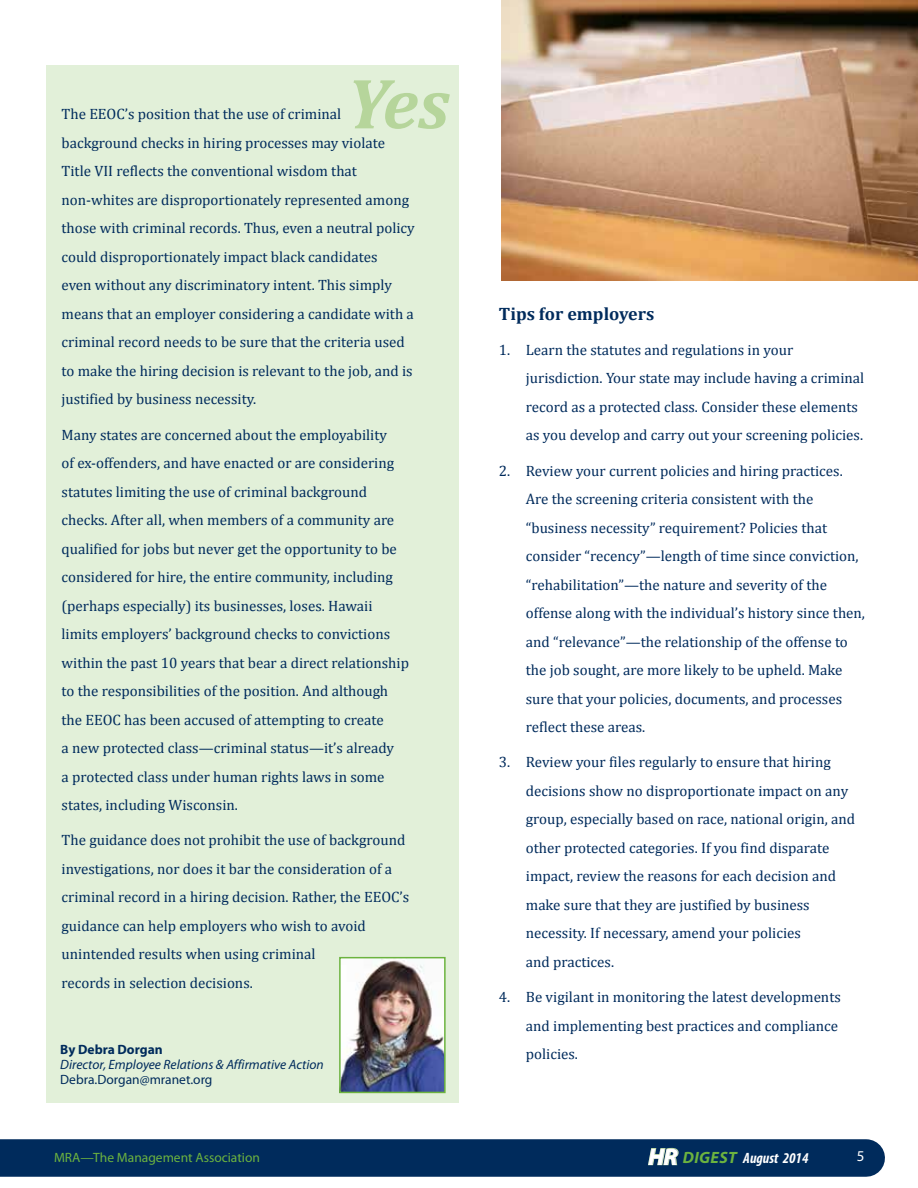
<style>
.page{position:relative;width:918px;height:1188px;background:#fff}
.page>*{position:absolute;margin:0;border:0;box-sizing:border-box;transform-origin:0 0}
.t1{font:italic 700 72px "Cambria";color:#b6d59b}
.t2{font:700 18px "Cambria";color:#002b5c}
.t3{font:15px/28.5px "Cambria";color:#002b5c}
.t4{font:italic 700 condensed 15px "Myriad Pro";color:#fff}
.t5{font:15px "Myriad Pro";color:#fff}
.t6{font:italic 13.5px "Myriad Pro";color:#002b5c}
.t7{font:13.5px "Myriad Pro";color:#6cb33f}
.t8{font:13.5px "Myriad Pro";color:#002b5c}
.t9{font:700 13.5px "Myriad Pro";color:#002b5c}
.s1{font-weight:900;font-stretch:normal;font-size:24px}
.s2{font-stretch:normal;font-size:16.35px;color:#6cb33f}
</style>
<div class="page">
<div style="left:0;top:1139px;width:866px;height:38px;background:#002b5c"></div>
<svg style="left:648px;top:1147px;width:31px;height:19px"></svg>
<div style="left:46px;top:65px;width:413px;height:1037px;background:#e2f0d9"></div>
<img style="left:339px;top:956px;width:107px;height:138px">
<img style="left:501px;top:0;width:417px;height:280px">
<h1 class="t1" style="left:347px;top:53px;width:104px">Yes</h1>
<p class="t3" style="left:62px;top:100px;width:355px">The EEOC’s position that the use of criminal background checks in hiring processes may violate Title VII reflects the conventional wisdom that non-whites are disproportionately represented among those with criminal records. Thus, even a neutral policy could disproportionately impact black candidates<br>even without any discriminatory intent. This simply means that an employer considering a candidate with a criminal record needs to be sure that the criteria used to make the hiring decision is relevant to the job, and is justified by business necessity.</p>
<p class="t3" style="left:62px;top:420px;width:349px">Many states are concerned about the employability<br>of ex-offenders, and have enacted or are considering statutes limiting the use of criminal background checks. After all, when members of a community are qualified for jobs but never get the opportunity to be considered for hire, the entire community, including (perhaps especially) its businesses, loses. Hawaii limits employers’ background checks to convictions within the past 10 years that bear a direct relationship to the responsibilities of the position. And although the EEOC has been accused of attempting to create<br>a new protected class—criminal status—it’s already<br>a protected class under human rights laws in some states, including Wisconsin.</p>
<p class="t3" style="left:62px;top:826px;width:349px">The guidance does not prohibit the use of background investigations, nor does it bar the consideration of a criminal record in a hiring decision. Rather, the EEOC’s guidance can help employers who wish to avoid unintended results when using criminal<br>records in selection decisions.</p>
<p class="t9" style="left:60px;top:1041px;width:104px">By Debra Dorgan</p>
<p class="t6" style="left:60px;top:1056px;width:265px">Director, Employee Relations &amp; Affirmative Action</p>
<p class="t8" style="left:60px;top:1071px;width:154px">Debra.Dorgan@mranet.org</p>
<p class="t2" style="left:499px;top:301px;width:157px">Tips for employers</p>
<p class="t3" style="left:526px;top:335px;width:340px;text-indent:-27px">1. Learn the statutes and regulations in your jurisdiction. Your state may include having a criminal record as a protected class. Consider these elements as you develop and carry out your screening policies.</p>
<p class="t3" style="left:526px;top:456px;width:341px;text-indent:-27px">2. Review your current policies and hiring practices.<br>Are the screening criteria consistent with the “business necessity” requirement? Policies that consider “recency”—length of time since conviction, “rehabilitation”—the nature and severity of the offense along with the individual’s history since then, and “relevance”—the relationship of the offense to the job sought, are more likely to be upheld. Make sure that your policies, documents, and processes reflect these areas.</p>
<p class="t3" style="left:526px;top:748px;width:331px;text-indent:-27px">3. Review your files regularly to ensure that hiring decisions show no disproportionate impact on any group, especially based on race, national origin, and other protected categories. If you find disparate impact, review the reasons for each decision and make sure that they are justified by business necessity. If necessary, amend your policies<br>and practices.</p>
<p class="t3" style="left:526px;top:983px;width:317px;text-indent:-27px">4. Be vigilant in monitoring the latest developments and implementing best practices and compliance policies.</p>
<p class="t7" style="left:54px;top:1149px;width:207px">MRA—The Management Association</p>
<p class="t4" style="left:648px;top:1148px;width:162px"><span class="s1">HR</span> <span class="s2">DIGEST</span> August 2014</p>
<p class="t5" style="left:857px;top:1147px;width:9px">5</p>
</div>
